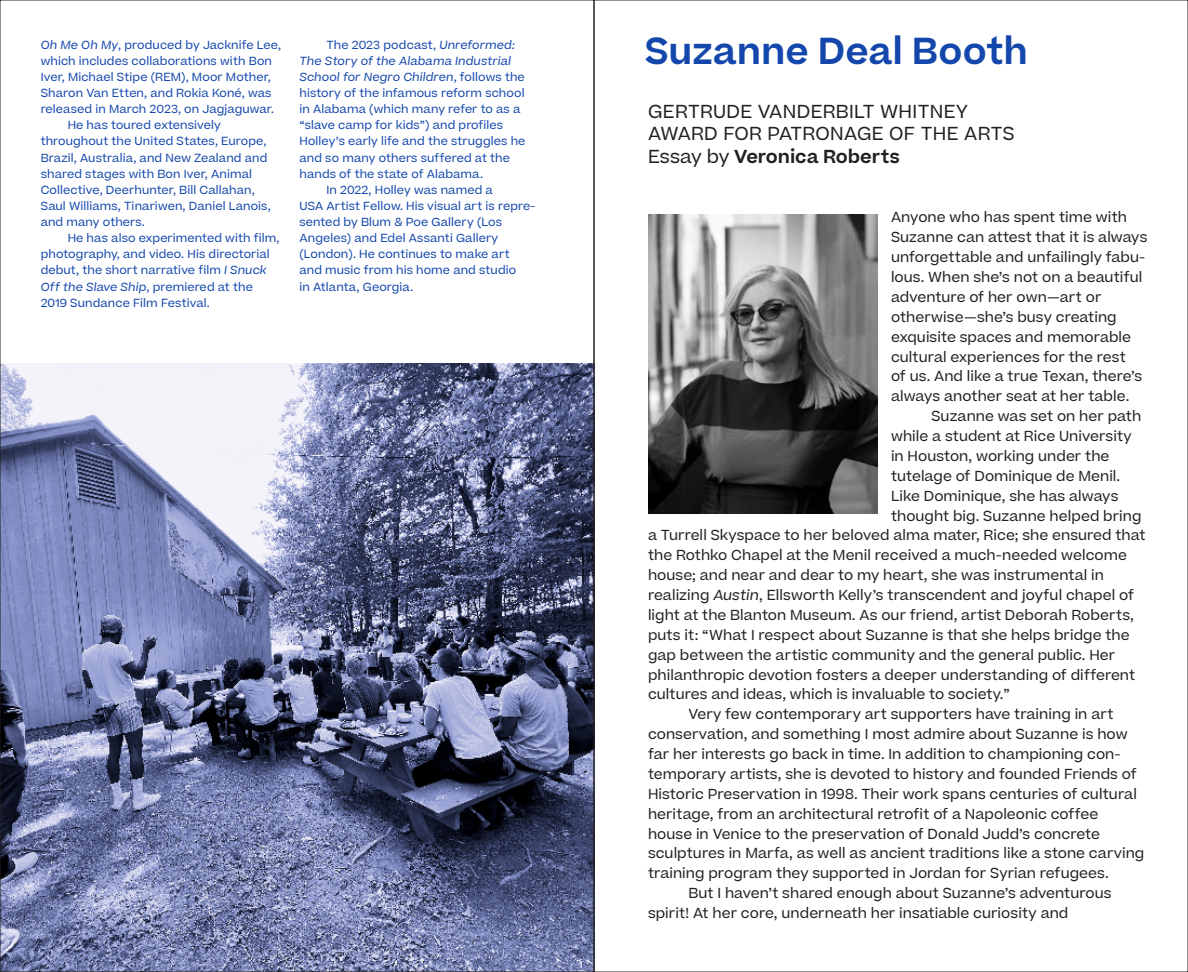
<style>
.page{position:relative;width:1188px;height:972px;background:#fff}
.page>*{position:absolute;margin:0;border:0;box-sizing:border-box;transform-origin:0 0}
.big_title{font:600 36px "Beatrice";color:#1447ac}
.para{font:18px/22.5px "Beatrice";letter-spacing:.02em;color:#231f20}
.para-2{font:600 18px "Beatrice";color:#231f20}
.essay_para2{font:13.8px/19.8px "Beatrice";letter-spacing:.005em;color:#231f20}
.essay_para{font:13.8px/19.8px "Beatrice";letter-spacing:.005em;color:#231f20}
.bio2{font:11.25px/16.2px "Beatrice";letter-spacing:.01em;color:#1447ac}
.s1{font-style:italic}
.s2{font-weight:400}
</style>
<div class="page">
<img style="left:648px;top:214px;width:230px;height:299px">
<img style="left:2px;top:364px;width:590px;height:606px">
<p class="bio2" style="left:41px;top:36px;width:242px"><span class="s1">Oh Me Oh My</span>, produced by Jacknife Lee, which includes collaborations with Bon Iver, Michael Stipe (REM), Moor Mother, Sharon Van Etten, and Rokia Koné, was released in March 2023, on Jagjaguwar.</p>
<p class="bio2" style="left:41px;top:117px;width:232px;text-indent:27px">He has toured extensively throughout the United States, Europe, Brazil, Australia, and New Zealand and shared stages with Bon Iver, Animal Collective, Deerhunter, Bill Callahan, Saul Williams, Tinariwen, Daniel Lanois, and many others.</p>
<p class="bio2" style="left:41px;top:230px;width:240px;text-indent:27px">He has also experimented with film, photography, and video. His directorial debut, the short narrative film <span class="s1">I Snuck Off the Slave Ship</span>, premiered at the 2019 Sundance Film Festival.</p>
<p class="bio2" style="left:299px;top:36px;width:227px;text-indent:27px">The 2023 podcast, <span class="s1">Unreformed:<br>The Story of the Alabama Industrial School for Negro Children</span>, follows the history of the infamous reform school in Alabama (which many refer to as a “slave camp for kids”) and profiles Holley’s early life and the struggles he and so many others suffered at the hands of the state of Alabama.</p>
<p class="bio2" style="left:299px;top:182px;width:238px;text-indent:27px">In 2022, Holley was named a<br>USA Artist Fellow. His visual art is repre&shy;sented by Blum &amp; Poe Gallery (Los<br>Angeles) and Edel Assanti Gallery (London). He continues to make art<br>and music from his home and studio<br>in Atlanta, Georgia.</p>
<p class="big_title" style="left:645px;top:27px;width:385px">Suzanne Deal Booth</p>
<p class="para" style="left:648px;top:100px;width:368px">GERTRUDE VANDERBILT WHITNEY<br>AWARD FOR PATRONAGE OF THE ARTS</p>
<p class="para-2" style="left:648px;top:144px;width:253px"><span class="s2">Essay by</span> Veronica Roberts</p>
<p class="essay_para" style="left:891px;top:207px;width:258px">Anyone who has spent time with Suzanne can attest that it is always unforgettable and unfailingly fabu&shy;lous. When she’s not on a beautiful adventure of her own—art or otherwise—she’s busy creating exquisite spaces and memorable cultural experiences for the rest<br>of us. And like a true Texan, there’s always another seat at her table.</p>
<p class="essay_para2" style="left:932px;top:406px;width:211px">Suzanne was set on her path</p>
<p class="essay_para2" style="left:891px;top:426px;width:242px">while a student at Rice University</p>
<p class="essay_para2" style="left:891px;top:446px;width:220px">in Houston, working under the</p>
<p class="essay_para2" style="left:891px;top:466px;width:231px">tutelage of Dominique de Menil.</p>
<p class="essay_para2" style="left:891px;top:486px;width:229px">Like Dominique, she has always</p>
<p class="essay_para2" style="left:891px;top:505px;width:252px">thought big. Suzanne helped bring</p>
<p class="essay_para2" style="left:648px;top:525px;width:499px">a Turrell Skyspace to her beloved alma mater, Rice; she ensured that</p>
<p class="essay_para2" style="left:648px;top:545px;width:480px">the Rothko Chapel at the Menil received a much-needed welcome</p>
<p class="essay_para2" style="left:648px;top:565px;width:457px">house; and near and dear to my heart, she was instrumental in</p>
<p class="essay_para2" style="left:648px;top:585px;width:487px">realizing <span class="s1">Austin</span>, Ellsworth Kelly’s transcendent and joyful chapel of</p>
<p class="essay_para2" style="left:648px;top:605px;width:487px">light at the Blanton Museum. As our friend, artist Deborah Roberts,</p>
<p class="essay_para2" style="left:648px;top:625px;width:483px">puts it: “What I respect about Suzanne is that she helps bridge the</p>
<p class="essay_para2" style="left:648px;top:645px;width:469px">gap between the artistic community and the general public. Her</p>
<p class="essay_para2" style="left:648px;top:664px;width:489px">philanthropic devotion fosters a deeper understanding of different</p>
<p class="essay_para2" style="left:648px;top:684px;width:364px">cultures and ideas, which is invaluable to society.”</p>
<p class="essay_para2" style="left:648px;top:704px;width:498px;text-indent:40px">Very few contemporary art supporters have training in art conservation, and something I most admire about Suzanne is how far her interests go back in time. In addition to championing con&shy;temporary artists, she is devoted to history and founded Friends of Historic Preservation in 1998. Their work spans centuries of cultural heritage, from an architectural retrofit of a Napoleonic coffee house in Venice to the preservation of Donald Judd’s concrete sculptures in Marfa, as well as ancient traditions like a stone carving training program they supported in Jordan for Syrian refugees.</p>
<p class="essay_para2" style="left:648px;top:883px;width:465px;text-indent:40px">But I haven’t shared enough about Suzanne’s adventurous spirit! At her core, underneath her insatiable curiosity and</p>
</div>
